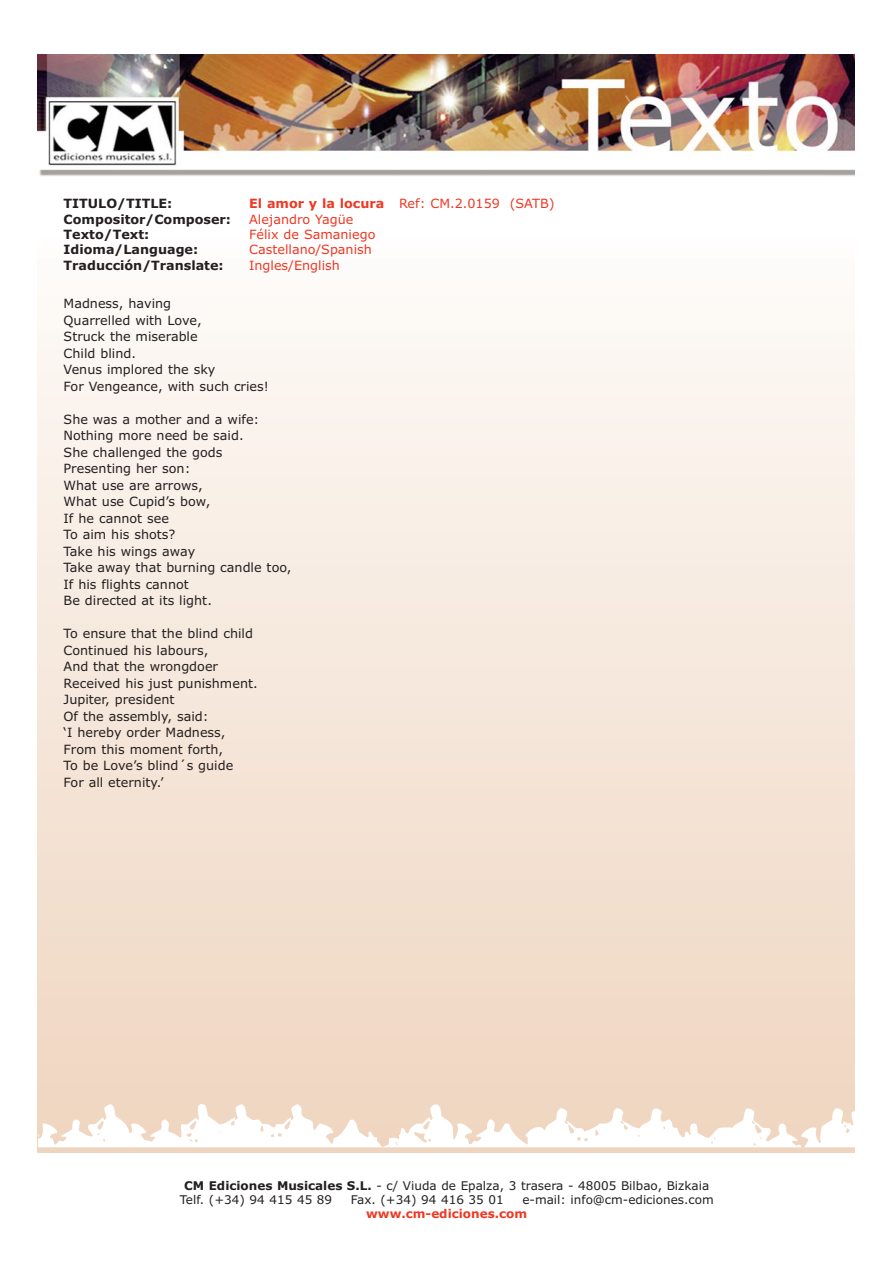
<style>
.page{position:relative;width:893px;height:1263px;background:#fff}
.page>*{position:absolute;margin:0;border:0;box-sizing:border-box;transform-origin:0 0}
.t1{font:12.75px/16.5px "Verdana";color:#231f20}
.t2{font:12.75px "Verdana";color:#ef3824}
.t3{font:700 12.75px "Verdana";color:#231f20}
.t4{font:12px/14.4px "Verdana";color:#231f20}
.t5{font:700 12px "Verdana";color:#ef3824}
.s1{font-weight:700}
</style>
<div class="page">
<img style="left:38px;top:54px;width:816px;height:122px">
<div style="left:38px;top:223px;width:816px;height:929px;background:linear-gradient(to bottom,#fdfaf8,#f0d8c4)"></div>
<img style="left:38px;top:1100px;width:763px;height:47px">
<p class="t3" style="left:64px;top:199px;width:110px">TITULO/TITLE:</p>
<p class="t2" style="left:249px;top:199px;width:307px"><span class="s1">El amor y la locura</span> Ref: CM.2.0159 (SATB)</p>
<p class="t3" style="left:64px;top:214px;width:169px">Compositor/Composer:</p>
<p class="t2" style="left:249px;top:214px;width:106px">Alejandro Yagüe</p>
<p class="t3" style="left:64px;top:229px;width:87px">Texto/Text:</p>
<p class="t2" style="left:249px;top:229px;width:128px">Félix de Samaniego</p>
<p class="t3" style="left:64px;top:245px;width:136px">Idioma/Language:</p>
<p class="t2" style="left:249px;top:245px;width:124px">Castellano/Spanish</p>
<p class="t3" style="left:64px;top:260px;width:161px">Traducción/Translate:</p>
<p class="t2" style="left:249px;top:260px;width:92px">Ingles/English</p>
<p class="t1" style="left:64px;top:297px;width:207px">Madness, having<br>Quarrelled with Love,<br>Struck the miserable<br>Child blind.<br>Venus implored the sky<br>For Vengeance, with such cries!</p>
<p class="t1" style="left:64px;top:412px;width:229px">She was a mother and a wife:<br>Nothing more need be said.<br>She challenged the gods<br>Presenting her son:<br>What use are arrows,<br>What use Cupid’s bow,<br>If he cannot see<br>To aim his shots?<br>Take his wings away<br>Take away that burning candle too,<br>If his flights cannot<br>Be directed at its light.</p>
<p class="t1" style="left:64px;top:627px;width:196px">To ensure that the blind child<br>Continued his labours,<br>And that the wrongdoer<br>Received his just punishment.<br>Jupiter, president<br>Of the assembly, said:<br>‘I hereby order Madness,<br>From this moment forth,<br>To be Love’s blind´s guide<br>For all eternity.’</p>
<p class="t4" style="left:180px;top:1179px;width:531px;text-indent:4px"><span class="s1">CM Ediciones Musicales S.L.</span> - c/ Viuda de Epalza, 3 trasera - 48005 Bilbao, Bizkaia<br>Telf. (+34) 94 415 45 89</p>
<p class="t4" style="left:351px;top:1193px;width:154px">Fax. (+34) 94 416 35 01</p>
<p class="t4" style="left:522px;top:1193px;width:193px">e-mail: info@cm-ediciones.com</p>
<p class="t5" style="left:366px;top:1209px;width:162px">www.cm-ediciones.com</p>
</div>
